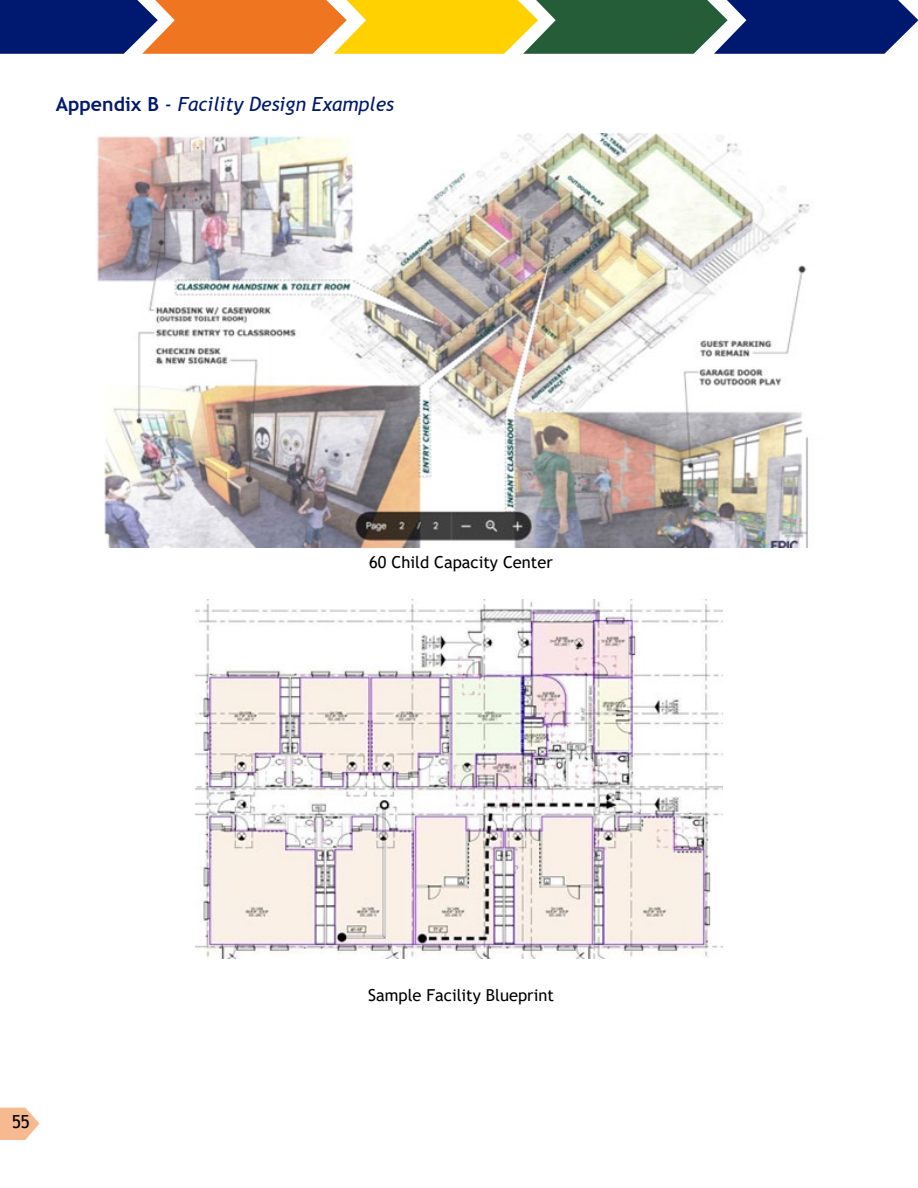
<style>
.page{position:relative;width:918px;height:1188px;background:#fff}
.page>*{position:absolute;margin:0;border:0;box-sizing:border-box;transform-origin:0 0}
.t1{font:italic 19.5px "Trebuchet MS";color:#001970}
.t2{font:18px "Trebuchet MS";color:#000}
.t3{font:16.5px "Trebuchet MS";color:#000}
.s1{font-weight:700;font-style:normal}
</style>
<div class="page">
<img style="left:95px;top:134px;width:715px;height:413px">
<img style="left:196px;top:600px;width:527px;height:358px">
<svg style="left:0;top:1108px;width:40px;height:32px"></svg>
<svg style="left:0;top:0;width:918px;height:54px"></svg>
<p class="t1" style="left:56px;top:92px;width:340px"><span class="s1">Appendix B</span> - Facility Design Examples</p>
<p class="t2" style="left:12px;top:1111px;width:20px">55</p>
<p class="t3" style="left:369px;top:552px;width:185px">60 Child Capacity Center</p>
<p class="t3" style="left:368px;top:984px;width:187px">Sample Facility Blueprint</p>
</div>
